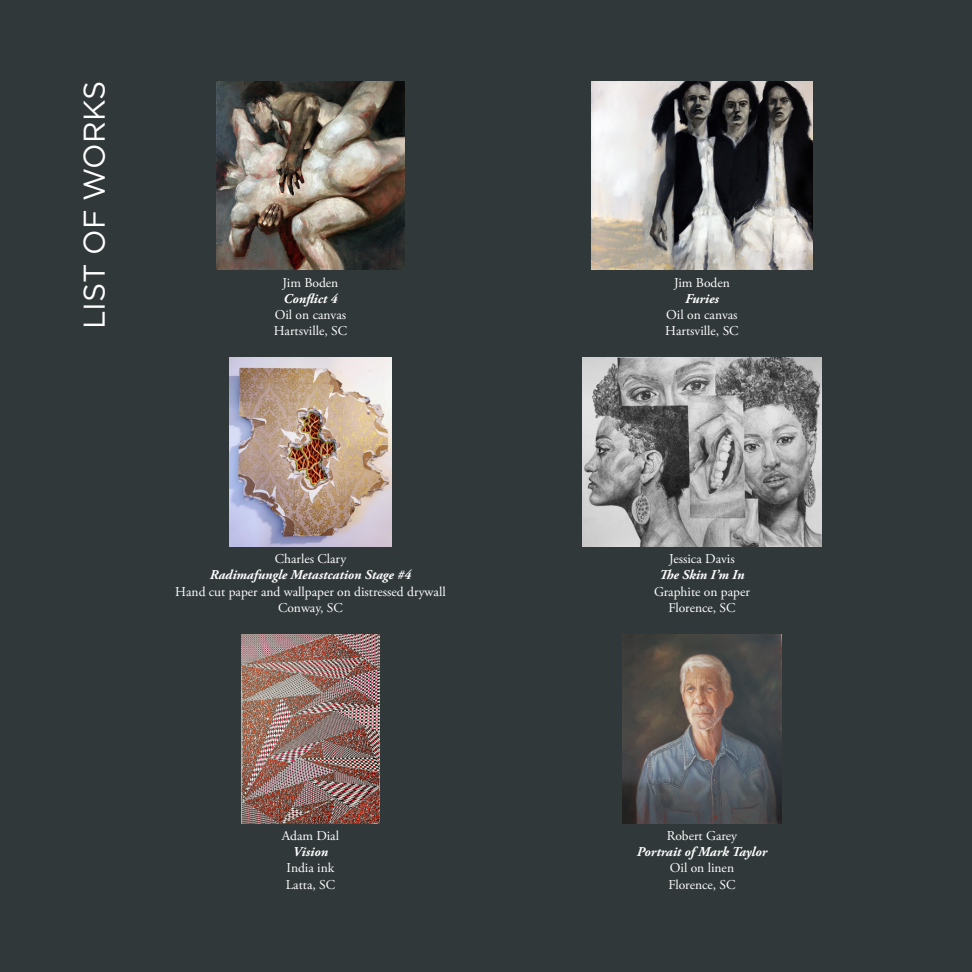
<style>
.page{position:relative;width:972px;height:972px;background:#31383a}
.page>*{position:absolute;margin:0;border:0;box-sizing:border-box;transform-origin:0 0}
.t1{font:30px "Gotham";color:#fff}
.list_object_caption{font:13.5px "Adobe Garamond Pro";color:#fff}
.list_object_caption-2{font:italic 700 13.5px "Adobe Garamond Pro";color:#fff}
</style>
<div class="page">
<img style="left:216px;top:81px;width:189px;height:189px">
<img style="left:592px;top:81px;width:220px;height:189px">
<img style="left:230px;top:358px;width:162px;height:189px">
<img style="left:583px;top:358px;width:238px;height:189px">
<img style="left:242px;top:634px;width:137px;height:190px">
<img style="left:623px;top:634px;width:158px;height:190px">
<p class="t1" style="left:75px;top:329px;width:250px;rotate:-90deg">LIST OF WORKS</p>
<p class="list_object_caption" style="left:283px;top:274px;width:57px">Jim Boden</p>
<p class="list_object_caption-2" style="left:284px;top:291px;width:55px">Conflict 4</p>
<p class="list_object_caption" style="left:275px;top:307px;width:73px">Oil on canvas</p>
<p class="list_object_caption" style="left:274px;top:323px;width:75px">Hartsville, SC</p>
<p class="list_object_caption" style="left:275px;top:551px;width:73px">Charles Clary</p>
<p class="list_object_caption-2" style="left:210px;top:567px;width:203px">Radimafungle Metastcation Stage #4</p>
<p class="list_object_caption" style="left:175px;top:583px;width:272px">Hand cut paper and wallpaper on distressed drywall</p>
<p class="list_object_caption" style="left:278px;top:600px;width:66px">Conway, SC</p>
<p class="list_object_caption" style="left:282px;top:828px;width:59px">Adam Dial</p>
<p class="list_object_caption-2" style="left:293px;top:844px;width:37px">Vision</p>
<p class="list_object_caption" style="left:287px;top:860px;width:49px">India ink</p>
<p class="list_object_caption" style="left:286px;top:876px;width:51px">Latta, SC</p>
<p class="list_object_caption" style="left:674px;top:274px;width:57px">Jim Boden</p>
<p class="list_object_caption-2" style="left:685px;top:291px;width:35px">Furies</p>
<p class="list_object_caption" style="left:666px;top:307px;width:73px">Oil on canvas</p>
<p class="list_object_caption" style="left:665px;top:323px;width:75px">Hartsville, SC</p>
<p class="list_object_caption" style="left:669px;top:551px;width:67px">Jessica Davis</p>
<p class="list_object_caption-2" style="left:660px;top:567px;width:86px">The Skin I’m In</p>
<p class="list_object_caption" style="left:654px;top:583px;width:97px">Graphite on paper</p>
<p class="list_object_caption" style="left:668px;top:600px;width:69px">Florence, SC</p>
<p class="list_object_caption" style="left:667px;top:828px;width:72px">Robert Garey</p>
<p class="list_object_caption-2" style="left:637px;top:844px;width:132px">Portrait of Mark Taylor</p>
<p class="list_object_caption" style="left:670px;top:860px;width:66px">Oil on linen</p>
<p class="list_object_caption" style="left:668px;top:876px;width:69px">Florence, SC</p>
</div>
